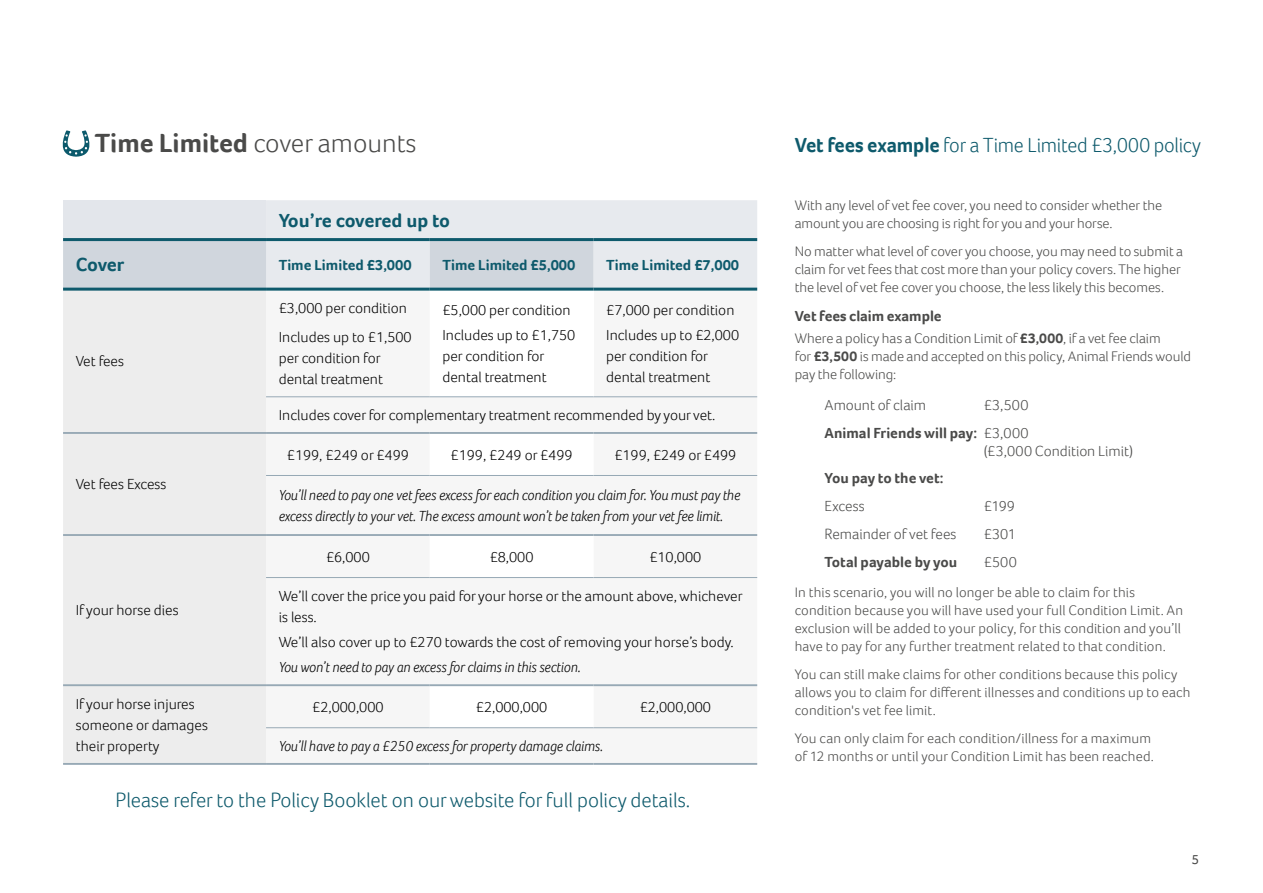
<style>
.page{position:relative;width:1263px;height:893px;background:#fff}
.page>*{position:absolute;margin:0;border:0;box-sizing:border-box;transform-origin:0 0}
.t1{font:300 27px "Foco";color:#4a4a49}
.Policy_title{font:300 21px "Foco";color:#0e5a6c}
.Policy_title-2{font:300 21px "Foco";color:#0e5a6c;scale:.95 1}
.AFI_Table_Column_Heading{font:700 19.5px "Foco";letter-spacing:-.015em;color:#0e5a6c}
.AFI_Table_Text{font:300 15px/21px "Foco";color:#000}
.AFI_Table_Text-2{font:italic 300 15px/21px "Foco";color:#000;scale:.96 1}
.example_text{font:300 15px/18px "Foco";letter-spacing:-.005em;color:#4a4a49}
.example_text-2{font:700 15px "Foco";color:#4a4a49}
.AFI_Table_Text-3{font:700 15px "Foco";color:#0e5a6c}
.example_text-3{font:300 14.25px/18px "Foco";letter-spacing:.005em;color:#4a4a49}
.t2{font:13.5px "Foco";color:#4a4a49}
.s1{font-weight:700}
</style>
<div class="page">
<svg style="left:62px;top:130px;width:28px;height:27px"></svg>
<svg style="left:63px;top:200px;width:694px;height:88px;background:#dee2e7"></svg>
<div style="left:63px;top:291px;width:203px;height:472px;background:#ededed"></div>
<div style="left:266px;top:397px;width:491px;height:366px;background:#f6f6f6"></div>
<svg style="left:430px;top:434px;width:163px;height:293px;fill:#f6f6f6"></svg>
<hr style="left:63px;top:238px;width:203px;height:3px;background:#0e5a6c">
<hr style="left:266px;top:238px;width:164px;height:3px;background:#0e5a6c">
<hr style="left:430px;top:238px;width:163px;height:3px;background:#0e5a6c">
<hr style="left:593px;top:238px;width:164px;height:3px;background:#0e5a6c">
<hr style="left:63px;top:288px;width:203px;height:3px;background:#0e5a6c">
<hr style="left:266px;top:288px;width:164px;height:3px;background:#0e5a6c">
<hr style="left:593px;top:288px;width:164px;height:3px;background:#0e5a6c">
<hr style="left:430px;top:288px;width:163px;height:3px;background:#0e5a6c">
<hr style="left:266px;top:684px;width:164px;height:2px;background:#97a9b5">
<hr style="left:430px;top:684px;width:163px;height:2px;background:#97a9b5">
<hr style="left:593px;top:684px;width:164px;height:2px;background:#97a9b5">
<hr style="left:63px;top:534px;width:203px;height:2px;background:#97a9b5">
<hr style="left:266px;top:534px;width:164px;height:2px;background:#97a9b5">
<hr style="left:430px;top:534px;width:163px;height:2px;background:#97a9b5">
<hr style="left:593px;top:534px;width:164px;height:2px;background:#97a9b5">
<hr style="left:63px;top:432px;width:203px;height:2px;background:#97a9b5">
<hr style="left:266px;top:432px;width:164px;height:2px;background:#97a9b5">
<hr style="left:430px;top:432px;width:163px;height:2px;background:#97a9b5">
<hr style="left:593px;top:432px;width:164px;height:2px;background:#97a9b5">
<hr style="left:266px;top:475px;width:164px;height:1px;background:#97a9b5">
<hr style="left:430px;top:475px;width:163px;height:1px;background:#97a9b5">
<hr style="left:593px;top:475px;width:164px;height:1px;background:#97a9b5">
<hr style="left:266px;top:396px;width:164px;height:1px;background:#97a9b5">
<hr style="left:430px;top:396px;width:163px;height:1px;background:#97a9b5">
<hr style="left:593px;top:396px;width:164px;height:1px;background:#97a9b5">
<hr style="left:266px;top:577px;width:164px;height:1px;background:#97a9b5">
<hr style="left:430px;top:577px;width:163px;height:1px;background:#97a9b5">
<hr style="left:593px;top:577px;width:164px;height:1px;background:#97a9b5">
<hr style="left:266px;top:763px;width:164px;height:2px;background:#97a9b5">
<hr style="left:430px;top:763px;width:163px;height:2px;background:#97a9b5">
<hr style="left:593px;top:763px;width:164px;height:2px;background:#97a9b5">
<hr style="left:266px;top:727px;width:164px;height:1px;background:#97a9b5">
<hr style="left:430px;top:727px;width:163px;height:1px;background:#97a9b5">
<hr style="left:593px;top:727px;width:164px;height:1px;background:#97a9b5">
<hr style="left:63px;top:684px;width:203px;height:2px;background:#97a9b5">
<hr style="left:63px;top:763px;width:203px;height:2px;background:#97a9b5">
<p class="t1" style="left:95px;top:125px;width:323px"><span class="s1">Time Limited</span> cover amounts</p>
<p class="Policy_title-2" style="left:795px;top:131px;width:429px"><span class="s1">Vet fees example</span> for a Time Limited £3,000 policy</p>
<h2 class="AFI_Table_Column_Heading" style="left:279px;top:207px;width:173px">You’re covered up to</h2>
<h2 class="AFI_Table_Column_Heading" style="left:76px;top:252px;width:50px">Cover</h2>
<p class="AFI_Table_Text-3" style="left:279px;top:255px;width:134px">Time Limited £3,000</p>
<p class="AFI_Table_Text-3" style="left:442px;top:255px;width:134px">Time Limited £5,000</p>
<p class="AFI_Table_Text-3" style="left:606px;top:255px;width:134px">Time Limited £7,000</p>
<p class="AFI_Table_Text" style="left:76px;top:351px;width:50px">Vet fees</p>
<p class="AFI_Table_Text" style="left:76px;top:474px;width:92px">Vet fees Excess</p>
<p class="AFI_Table_Text" style="left:76px;top:600px;width:104px">If your horse dies</p>
<p class="AFI_Table_Text" style="left:279px;top:297px;width:130px">£3,000 per condition</p>
<p class="AFI_Table_Text" style="left:279px;top:326px;width:134px">Includes up to £1,500 per condition for dental treatment</p>
<p class="AFI_Table_Text" style="left:606px;top:299px;width:130px">£7,000 per condition</p>
<p class="AFI_Table_Text" style="left:606px;top:324px;width:134px">Includes up to £2,000 per condition for dental treatment</p>
<p class="AFI_Table_Text" style="left:279px;top:404px;width:438px">Includes cover for complementary treatment recommended by your vet.</p>
<p class="AFI_Table_Text" style="left:442px;top:299px;width:130px">£5,000 per condition</p>
<p class="AFI_Table_Text" style="left:442px;top:324px;width:134px">Includes up to £1,750 per condition for dental treatment</p>
<p class="AFI_Table_Text" style="left:287px;top:444px;width:123px">£199, £249 or £499</p>
<p class="AFI_Table_Text" style="left:451px;top:444px;width:123px">£199, £249 or £499</p>
<p class="AFI_Table_Text" style="left:614px;top:444px;width:123px">£199, £249 or £499</p>
<p class="AFI_Table_Text-2" style="left:279px;top:484px;width:482px">You’ll need to pay one vet fees excess for each condition you claim for. You must pay the excess directly to your vet. The excess amount won’t be taken from your vet fee limit.</p>
<p class="AFI_Table_Text" style="left:326px;top:546px;width:45px">£6,000</p>
<p class="AFI_Table_Text" style="left:490px;top:546px;width:45px">£8,000</p>
<p class="AFI_Table_Text" style="left:649px;top:546px;width:53px">£10,000</p>
<p class="AFI_Table_Text" style="left:279px;top:585px;width:465px">We’ll cover the price you paid for your horse or the amount above, whichever is less.</p>
<p class="AFI_Table_Text" style="left:279px;top:631px;width:457px">We’ll also cover up to £270 towards the cost of removing your horse’s body.</p>
<p class="AFI_Table_Text-2" style="left:279px;top:657px;width:316px">You won’t need to pay an excess for claims in this section.</p>
<p class="AFI_Table_Text" style="left:76px;top:693px;width:134px">If your horse injures someone or damages their property</p>
<p class="AFI_Table_Text" style="left:312px;top:696px;width:73px">£2,000,000</p>
<p class="AFI_Table_Text" style="left:476px;top:696px;width:73px">£2,000,000</p>
<p class="AFI_Table_Text" style="left:640px;top:696px;width:73px">£2,000,000</p>
<p class="AFI_Table_Text-2" style="left:279px;top:735px;width:339px">You’ll have to pay a £250 excess for property damage claims.</p>
<p class="Policy_title" style="left:116px;top:786px;width:576px">Please refer to the Policy Booklet on our website for full policy details.</p>
<p class="example_text-3" style="left:795px;top:196px;width:369px">With any level of vet fee cover, you need to consider whether the amount you are choosing is right for you and your horse.</p>
<p class="example_text-3" style="left:795px;top:242px;width:390px">No matter what level of cover you choose, you may need to submit a claim for vet fees that cost more than your policy covers. The higher the level of vet fee cover you choose, the less likely this becomes.</p>
<p class="example_text-2" style="left:795px;top:306px;width:148px">Vet fees claim example</p>
<p class="example_text-3" style="left:795px;top:329px;width:398px">Where a policy has a Condition Limit of <span class="s1">£3,000</span>, if a vet fee claim<br>for <span class="s1">£3,500</span> is made and accepted on this policy, Animal Friends would pay the following:</p>
<p class="example_text" style="left:824px;top:396px;width:103px">Amount of claim</p>
<p class="example_text" style="left:984px;top:396px;width:46px">£3,500</p>
<p class="example_text" style="left:984px;top:423px;width:151px;text-indent:-159px"><span class="s1">Animal Friends will pay:</span> £3,000<br>(£3,000 Condition Limit)</p>
<p class="example_text-2" style="left:824px;top:468px;width:121px">You pay to the vet:</p>
<p class="example_text" style="left:824px;top:497px;width:42px">Excess</p>
<p class="example_text" style="left:984px;top:497px;width:33px">£199</p>
<p class="example_text" style="left:824px;top:525px;width:134px">Remainder of vet fees</p>
<p class="example_text" style="left:984px;top:525px;width:34px">£301</p>
<p class="example_text-2" style="left:824px;top:552px;width:134px">Total payable by you</p>
<p class="example_text" style="left:984px;top:552px;width:35px">£500</p>
<p class="example_text-3" style="left:795px;top:583px;width:390px">In this scenario, you will no longer be able to claim for this condition because you will have used your full Condition Limit. An exclusion will be added to your policy, for this condition and you’ll have to pay for any further treatment related to that condition.</p>
<p class="example_text-3" style="left:795px;top:665px;width:397px">You can still make claims for other conditions because this policy allows you to claim for different illnesses and conditions up to each condition's vet fee limit.</p>
<p class="example_text-3" style="left:795px;top:729px;width:361px">You can only claim for each condition/illness for a maximum of 12 months or until your Condition Limit has been reached.</p>
<p class="t2" style="left:1192px;top:851px;width:9px">5</p>
</div>
